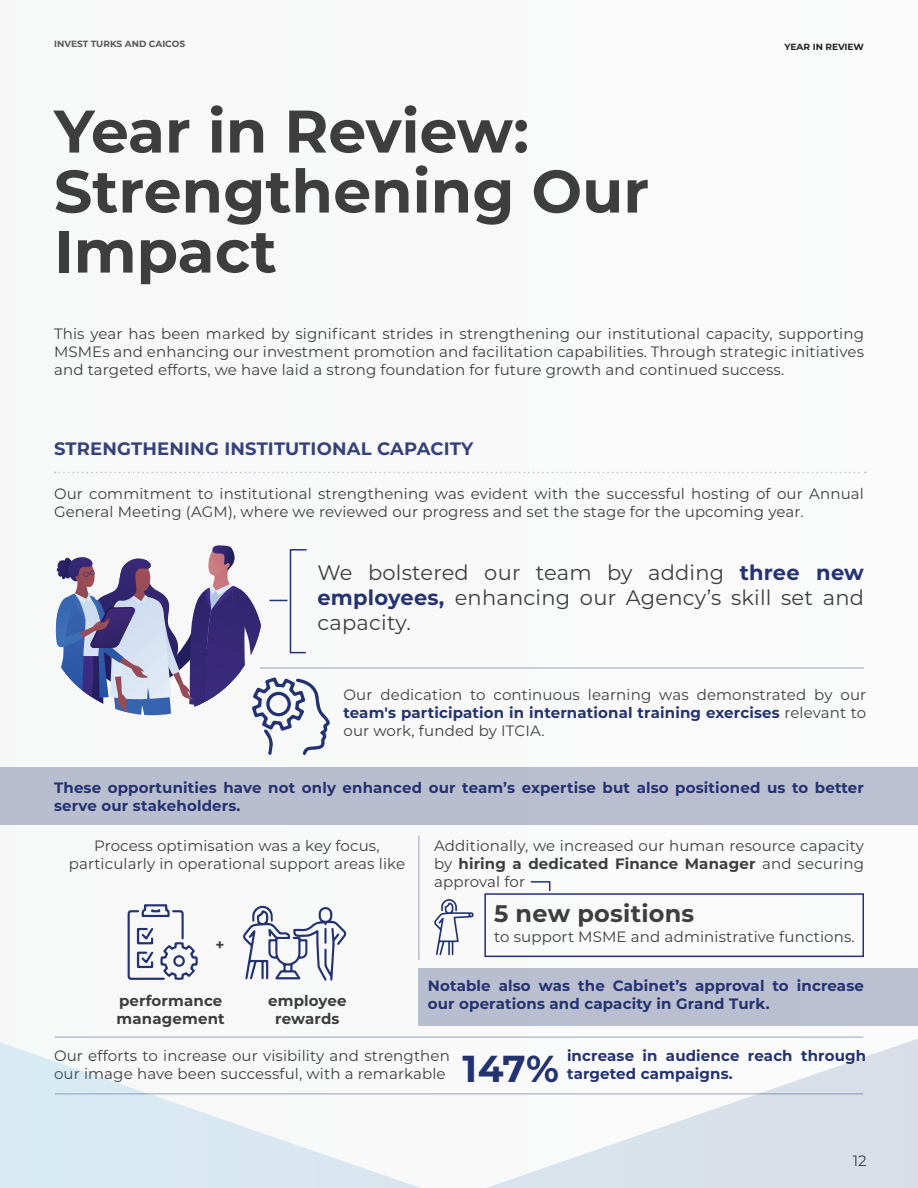
<style>
.page{position:relative;width:918px;height:1188px;background:#f9f9fa}
.page>*{position:absolute;margin:0;border:0;box-sizing:border-box;transform-origin:0 0}
.t1{font:700 60px/60px "Montserrat";color:#3e3e3f}
.t2{font:700 37.5px "Montserrat";color:#243370}
.t3{font:700 24px "Montserrat";letter-spacing:.01em;color:#3e3e3f}
.t4{font:21px/25.2px "Montserrat";letter-spacing:.01em;color:#3e3e3f;text-align:justify}
.t5{font:700 18px "Montserrat";letter-spacing:.01em;color:#364178}
.t6{font:15px/18px "Montserrat";letter-spacing:.01em;color:#3e3e3f;text-align:justify}
.t7{font:700 15px/18px "Montserrat";letter-spacing:.01em;color:#243370}
.t8{font:700 15px/18px "Montserrat";letter-spacing:.01em;color:#3e3e3f;text-align:center}
.t9{font:15px "Montserrat";color:#231f20}
.t10{font:700 9px "Montserrat";color:#231f20}
.s1{font-weight:700;color:#243370}
.s2{font-weight:700}
</style>
<div class="page">
<div style="left:418px;top:968px;width:500px;height:58px;background:#babed0"></div>
<svg style="left:55px;top:472px;width:811px;height:1px"></svg>
<hr style="left:260px;top:667px;width:604px;height:2px;background:#243370">
<svg style="left:55px;top:545px;width:275px;height:210px"></svg>
<hr style="left:55px;top:1036px;width:808px;height:2px;background:#243370">
<svg style="left:128px;top:904px;width:70px;height:76px"></svg>
<svg style="left:243px;top:906px;width:103px;height:75px"></svg>
<hr style="left:418px;top:836px;width:2px;height:124px;background:#243370">
<div style="left:0;top:767px;width:917px;height:57px;background:#b9bdd0"></div>
<svg style="left:434px;top:899px;width:40px;height:56px"></svg>
<div style="left:484px;top:893px;width:380px;height:64px;border:2px solid #243370"></div>
<svg style="left:530px;top:881px;width:21px;height:10px"></svg>
<svg style="left:0;top:1039px;width:918px;height:149px"></svg>
<p class="t10" style="left:54px;top:37px;width:132px">INVEST TURKS AND CAICOS</p>
<h1 class="t1" style="left:54px;top:98px;width:597px">Year in Review:<br>Strengthening Our<br>Impact</h1>
<p class="t10" style="left:785px;top:40px;width:81px">YEAR IN REVIEW</p>
<p class="t6" style="left:54px;top:324px;width:812px">This year has been marked by significant strides in strengthening our institutional capacity, supporting MSMEs and enhancing our investment promotion and facilitation capabilities. Through strategic initiatives and targeted efforts, we have laid a strong foundation for future growth and continued success.</p>
<p class="t5" style="left:54px;top:435px;width:421px">STRENGTHENING INSTITUTIONAL CAPACITY</p>
<p class="t6" style="left:54px;top:484px;width:811px">Our commitment to institutional strengthening was evident with the successful hosting of our Annual<br>General Meeting (AGM), where we reviewed our progress and set the stage for the upcoming year.</p>
<h3 class="t4" style="left:318px;top:559px;width:548px">We bolstered our team by adding <span class="s1">three new employees,</span> enhancing our Agency’s skill set and capacity.</h3>
<p class="t6" style="left:343px;top:685px;width:524px">Our dedication to continuous learning was demonstrated by our <span class="s1">team's participation in international training exercises</span> relevant to our work, funded by ITCIA.</p>
<p class="t7" style="left:54px;top:778px;width:812px">These opportunities have not only enhanced our team’s expertise but also positioned us to better serve our stakeholders.</p>
<p class="t6" style="left:69px;top:836px;width:338px;text-align:center">Process optimisation was a key focus, particularly in operational support areas like</p>
<p class="t6" style="left:434px;top:836px;width:431px">Additionally, we increased our human resource capacity by <span class="s2">hiring a dedicated Finance Manager</span> and securing approval for</p>
<h3 class="t3" style="left:494px;top:896px;width:202px">5 new positions</h3>
<p class="t6" style="left:494px;top:927px;width:362px">to support MSME and administrative functions.</p>
<p class="t7" style="left:428px;top:976px;width:438px">Notable also was the Cabinet’s approval to increase our operations and capacity in Grand Turk.</p>
<p class="t7" style="left:567px;top:1046px;width:301px">increase in audience reach through</p>
<p class="t8" style="left:215px;top:935px;width:10px">+</p>
<p class="t8" style="left:117px;top:991px;width:110px;text-align:left">performance management</p>
<p class="t8" style="left:268px;top:991px;width:80px">employee rewards</p>
<p class="t6" style="left:54px;top:1047px;width:398px">Our efforts to increase our visibility and strengthen our image have been successful, with a remarkable</p>
<h2 class="t2" style="left:463px;top:1041px;width:98px">147%</h2>
<p class="t7" style="left:567px;top:1064px;width:167px">targeted campaigns.</p>
<p class="t9" style="left:853px;top:1150px;width:15px">12</p>
</div>
